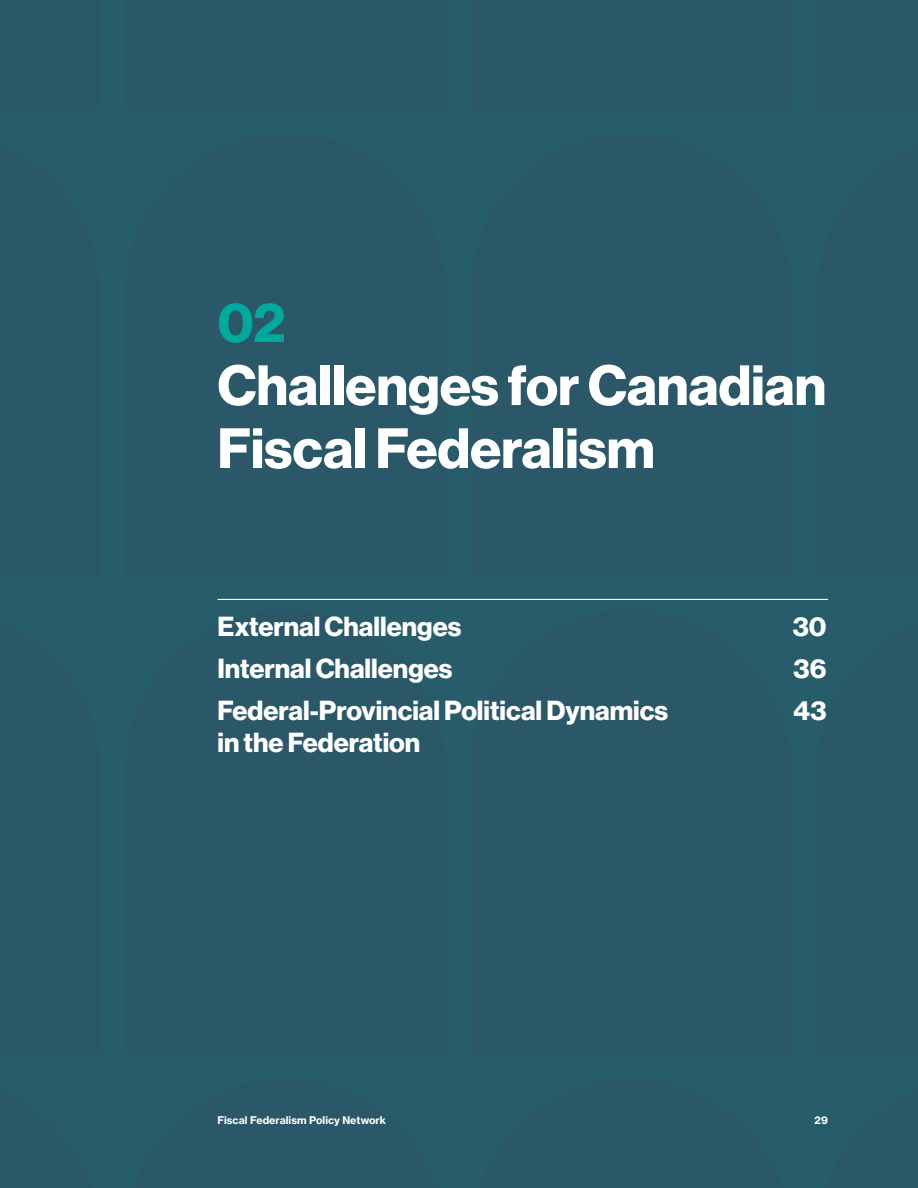
<style>
.page{position:relative;width:918px;height:1188px;background:#2a5868}
.page>*{position:absolute;margin:0;border:0;box-sizing:border-box;transform-origin:0 0}
.t1{font:55.5px/63px "N Haas Grotesk DS Pro 75 Bd";color:#fff}
.t2{font:55.5px "N Haas Grotesk DS Pro 75 Bd";color:#00a99d}
.t3{font:27px "N Haas Grotesk DS Pro 75 Bd";color:#fff}
.t4{font:10.5px "N Haas Grotesk TX Pro 75 Bd";color:#fff}
</style>
<div class="page">
<hr style="left:218px;top:599px;width:610px;height:1px;background:#fff">
<h1 class="t2" style="left:218px;top:290px;width:69px">02</h1>
<h1 class="t1" style="left:218px;top:355px;width:610px">Challenges for Canadian<br>Fiscal Federalism</h1>
<p class="t3" style="left:218px;top:611px;width:245px">External Challenges</p>
<p class="t3" style="left:793px;top:611px;width:35px">30</p>
<p class="t3" style="left:218px;top:653px;width:237px">Internal Challenges</p>
<p class="t3" style="left:794px;top:653px;width:34px">36</p>
<p class="t3" style="left:218px;top:695px;width:452px">Federal-Provincial Political Dynamics</p>
<p class="t3" style="left:794px;top:695px;width:34px">43</p>
<p class="t3" style="left:218px;top:726px;width:204px">in the Federation</p>
<p class="t4" style="left:218px;top:1114px;width:170px">Fiscal Federalism Policy Network</p>
<p class="t4" style="left:815px;top:1114px;width:15px">29</p>
</div>
